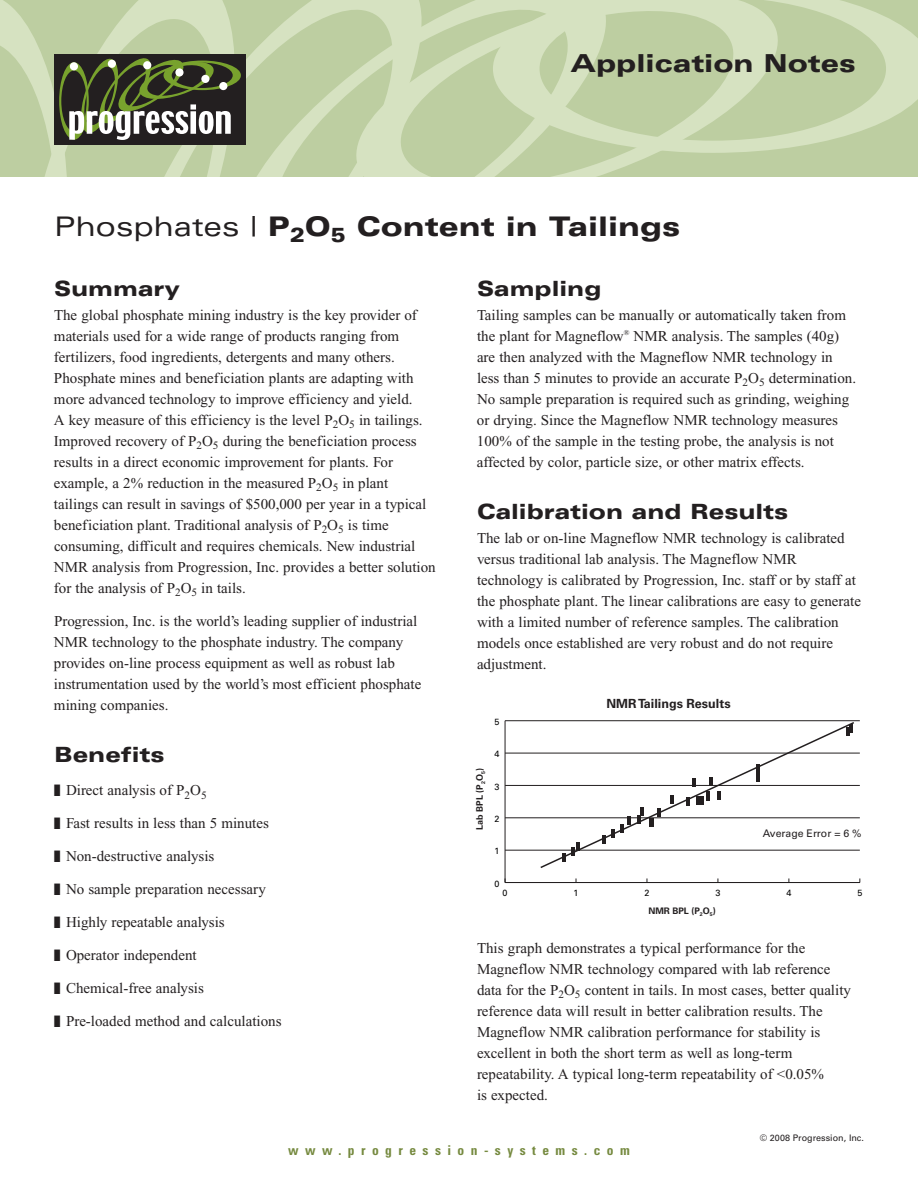
<style>
.page{position:relative;width:918px;height:1188px;background:#fff}
.page>*{position:absolute;margin:0;border:0;box-sizing:border-box;transform-origin:0 0}
.t1{font:900 expanded 27px "Univers LT Std";color:#231f20}
.t2{font:900 expanded 24.75px "Univers LT Std";color:#231f20}
.t3{font:900 expanded 21px "Univers LT Std";color:#231f20}
.t4{font:15px/21px "Times New Roman";color:#231f20}
.t5{font:700 condensed 13.5px "Univers LT Std";letter-spacing:.475em;color:#768a40}
.t6{font:700 12.6px "Univers LT Std";color:#231f20}
.t7{font:10.5px "Univers LT Std";color:#231f20}
.t8{font:700 9px "Univers LT Std";color:#231f20}
.t9{font:9px "Univers LT Std";color:#231f20}
.t10{font:9px "Univers LT Std";color:#000}
.t11{font:700 5.25px "Univers LT Std";color:#231f20}
.s1{font-weight:400}
</style>
<div class="page">
<hr style="left:505px;top:721px;width:1px;height:162px;background:#231f20">
<hr style="left:505px;top:882px;width:355px;height:1px;background:#231f20">
<hr style="left:505px;top:850px;width:355px;height:1px;background:#231f20">
<hr style="left:505px;top:817px;width:355px;height:1px;background:#231f20">
<hr style="left:505px;top:785px;width:355px;height:1px;background:#231f20">
<hr style="left:505px;top:753px;width:355px;height:1px;background:#231f20">
<hr style="left:505px;top:720px;width:355px;height:1px;background:#231f20">
<svg style="left:539px;top:721px;width:317px;height:147px"></svg>
<div style="left:539px;top:726px;width:29px;height:16px;background:#fff"></div>
<svg style="left:247px;top:0;width:97px;height:177px;fill:#bdcea1"></svg>
<svg style="left:344px;top:0;width:447px;height:177px;fill:#bdcea1"></svg>
<svg style="left:493px;top:0;width:425px;height:153px;fill:#bdcea1"></svg>
<svg style="left:0;top:0;width:247px;height:177px"></svg>
<h2 class="t2" style="left:570px;top:54px;width:287px">Application Notes</h2>
<h1 class="t1" style="left:54px;top:216px;width:628px"><span class="s1">Phosphates |</span> P<sub>2</sub>O<sub>5</sub> Content in Tailings</h1>
<h3 class="t3" style="left:54px;top:281px;width:128px">Summary</h3>
<p class="t4" style="left:54px;top:306px;width:383px">The global phosphate mining industry is the key provider of materials used for a wide range of products ranging from fertilizers, food ingredients, detergents and many others.<br>Phosphate mines and beneficiation plants are adapting with more advanced technology to improve efficiency and yield.<br>A key measure of this efficiency is the level P<sub>2</sub>O<sub>5</sub> in tailings.<br>Improved recovery of P<sub>2</sub>O<sub>5</sub> during the beneficiation process results in a direct economic improvement for plants. For example, a 2% reduction in the measured P<sub>2</sub>O<sub>5</sub> in plant tailings can result in savings of $500,000 per year in a typical beneficiation plant. Traditional analysis of P<sub>2</sub>O<sub>5</sub> is time consuming, difficult and requires chemicals. New industrial NMR analysis from Progression, Inc. provides a better solution for the analysis of P<sub>2</sub>O<sub>5</sub> in tails.</p>
<p class="t4" style="left:54px;top:612px;width:369px">Progression, Inc. is the world’s leading supplier of industrial NMR technology to the phosphate industry. The company provides on-line process equipment as well as robust lab instrumentation used by the world’s most efficient phosphate mining companies.</p>
<h3 class="t3" style="left:54px;top:747px;width:112px">Benefits</h3>
<p class="t4" style="left:54px;top:781px;width:154px">■ Direct analysis of P<sub>2</sub>O<sub>5</sub></p>
<p class="t4" style="left:54px;top:814px;width:216px">■ Fast results in less than 5 minutes</p>
<p class="t4" style="left:54px;top:847px;width:162px">■ Non-destructive analysis</p>
<p class="t4" style="left:54px;top:880px;width:214px">■ No sample preparation necessary</p>
<p class="t4" style="left:54px;top:913px;width:172px">■ Highly repeatable analysis</p>
<p class="t4" style="left:54px;top:946px;width:144px">■ Operator independent</p>
<p class="t4" style="left:54px;top:979px;width:151px">■ Chemical-free analysis</p>
<p class="t4" style="left:54px;top:1012px;width:229px">■ Pre-loaded method and calculations</p>
<h3 class="t3" style="left:477px;top:281px;width:126px">Sampling</h3>
<p class="t4" style="left:477px;top:306px;width:381px">Tailing samples can be manually or automatically taken from the plant for Magneflow<sup>®</sup> NMR analysis. The samples (40g) are then analyzed with the Magneflow NMR technology in less than 5 minutes to provide an accurate P<sub>2</sub>O<sub>5</sub> determination.<br>No sample preparation is required such as grinding, weighing or drying. Since the Magneflow NMR technology measures 100% of the sample in the testing probe, the analysis is not affected by color, particle size, or other matrix effects.</p>
<h3 class="t3" style="left:477px;top:504px;width:313px">Calibration and Results</h3>
<p class="t4" style="left:477px;top:529px;width:386px">The lab or on-line Magneflow NMR technology is calibrated versus traditional lab analysis. The Magneflow NMR technology is calibrated by Progression, Inc. staff or by staff at the phosphate plant. The linear calibrations are easy to generate with a limited number of reference samples. The calibration models once established are very robust and do not require adjustment.</p>
<p class="t10" style="left:495px;top:718px;width:7px">5</p>
<p class="t11" style="left:481px;top:774px;width:7px;rotate:-90deg">5<sup>)</sup></p>
<p class="t8" style="left:476px;top:830px;width:57px;rotate:-90deg">Lab BPL (P O<sub>2</sub></p>
<p class="t10" style="left:495px;top:751px;width:7px">4</p>
<p class="t10" style="left:495px;top:783px;width:7px">3</p>
<p class="t10" style="left:495px;top:815px;width:7px">2</p>
<p class="t10" style="left:495px;top:848px;width:7px">1</p>
<p class="t6" style="left:606px;top:699px;width:126px">NMRTailings Results</p>
<p class="t7" style="left:763px;top:829px;width:100px">Average Error = 6 %</p>
<p class="t10" style="left:495px;top:880px;width:7px">0</p>
<p class="t10" style="left:503px;top:890px;width:7px">0</p>
<p class="t10" style="left:574px;top:890px;width:7px">1</p>
<p class="t10" style="left:644px;top:890px;width:7px">2</p>
<p class="t10" style="left:715px;top:890px;width:7px">3</p>
<p class="t10" style="left:786px;top:890px;width:7px">4</p>
<p class="t10" style="left:857px;top:890px;width:7px">5</p>
<p class="t8" style="left:648px;top:907px;width:69px">NMR BPL (P<sub>2</sub>O<sub>5</sub>)</p>
<p class="t4" style="left:477px;top:938px;width:376px">This graph demonstrates a typical performance for the Magneflow NMR technology compared with lab reference data for the P<sub>2</sub>O<sub>5</sub> content in tails. In most cases, better quality reference data will result in better calibration results. The Magneflow NMR calibration performance for stability is excellent in both the short term as well as long-term repeatability. A typical long-term repeatability of &lt;0.05%<br>is expected.</p>
<p class="t9" style="left:760px;top:1134px;width:106px">© 2008 Progression, Inc.</p>
<p class="t5" style="left:288px;top:1145px;width:343px">www.progression-systems.com</p>
</div>
